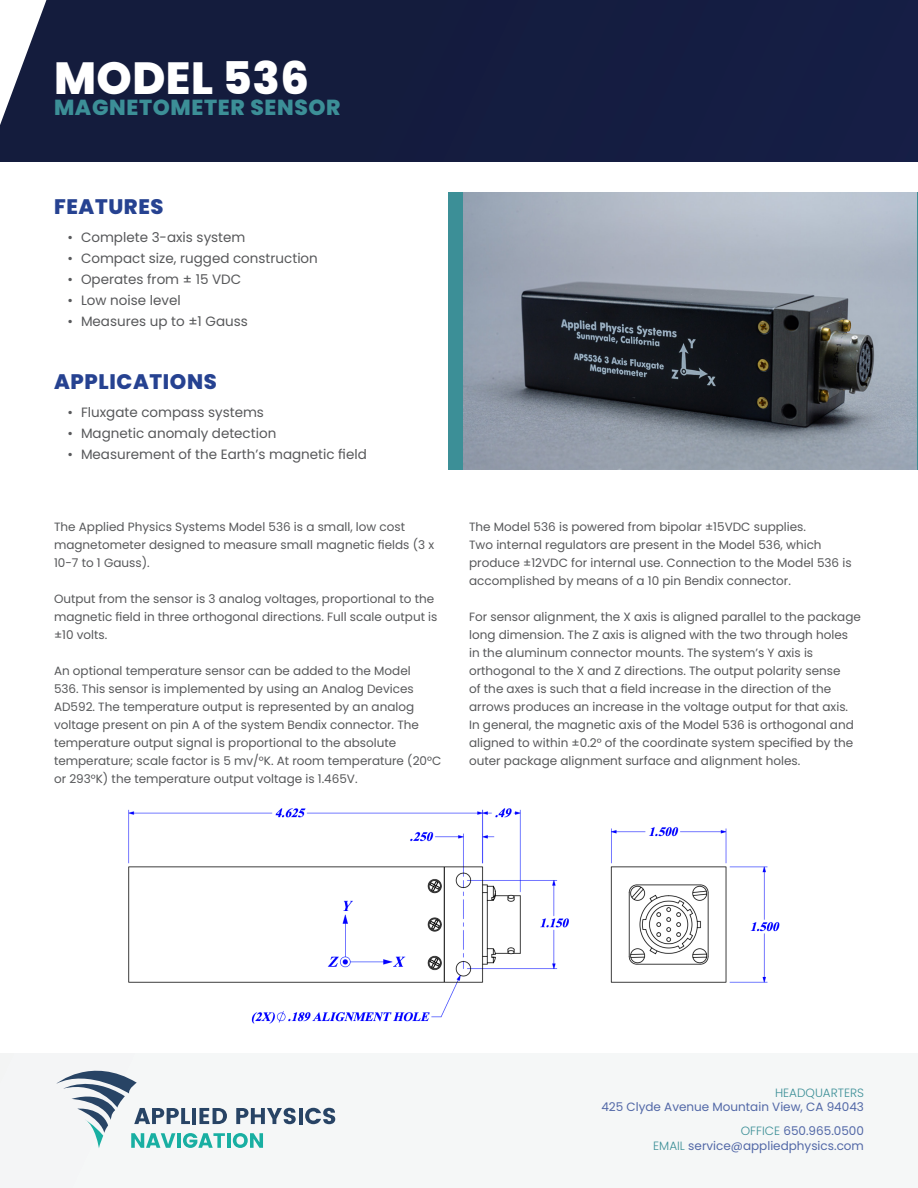
<style>
.page{position:relative;width:918px;height:1188px;background:#fff}
.page>*{position:absolute;margin:0;border:0;box-sizing:border-box;transform-origin:0 0}
.t1{font:800 45px "Poppins";letter-spacing:.01em;color:#fff}
.t2{font:800 21.75px "Poppins";letter-spacing:.03em;color:#3c8f97}
.t3{font:800 21px "Poppins";letter-spacing:.03em;color:#264291}
.t4{font:13.5px "Poppins";color:#57585a}
.t5{font:12px/18px "Poppins";color:#57585a}
.t6{font:12px "Poppins";color:#5268a7}
.t7{font:300 12px "Poppins";color:#3c8f97}
.s1{font-weight:300;color:#3c8f97}
</style>
<div class="page">
<img style="left:128px;top:808px;width:652px;height:216px">
<div style="left:449px;top:192px;width:469px;height:278px;background:#3c8f97"></div>
<img style="left:464px;top:192px;width:453px;height:278px">
<div style="left:0;top:0;width:918px;height:162px;background:#141c3f"></div>
<svg style="left:0;top:0;width:46px;height:125px"></svg>
<div style="left:0;top:1053px;width:918px;height:135px;background:#f5f7f7"></div>
<svg style="left:236px;top:1108px;width:60px;height:16px"></svg>
<hr style="left:299px;top:1108px;width:4px;height:16px;background:#284465">
<svg style="left:305px;top:1108px;width:30px;height:16px"></svg>
<hr style="left:227px;top:1133px;width:4px;height:15px;background:#19afa2">
<svg style="left:233px;top:1133px;width:30px;height:15px"></svg>
<svg style="left:56px;top:1070px;width:171px;height:78px"></svg>
<p class="t1" style="left:54px;top:52px;width:257px">MODEL 536</p>
<p class="t2" style="left:54px;top:95px;width:288px">MAGNETOMETER SENSOR</p>
<p class="t3" style="left:54px;top:195px;width:111px">FEATURES</p>
<p class="t4" style="left:68px;top:229px;width:180px">• Complete 3-axis system</p>
<p class="t4" style="left:68px;top:250px;width:252px">• Compact size, rugged construction</p>
<p class="t4" style="left:68px;top:271px;width:175px">• Operates from ± 15 VDC</p>
<p class="t4" style="left:68px;top:292px;width:115px">• Low noise level</p>
<p class="t4" style="left:68px;top:313px;width:182px">• Measures up to ±1 Gauss</p>
<p class="t3" style="left:54px;top:369px;width:164px">APPLICATIONS</p>
<p class="t4" style="left:68px;top:404px;width:198px">• Fluxgate compass systems</p>
<p class="t4" style="left:68px;top:425px;width:210px">• Magnetic anomaly detection</p>
<p class="t4" style="left:68px;top:446px;width:301px">• Measurement of the Earth’s magnetic field</p>
<p class="t5" style="left:54px;top:518px;width:382px">The Applied Physics Systems Model 536 is a small, low cost magnetometer designed to measure small magnetic fields (3 x<br>10-7 to 1 Gauss).</p>
<p class="t5" style="left:54px;top:590px;width:385px">Output from the sensor is 3 analog voltages, proportional to the magnetic field in three orthogonal directions. Full scale output is ±10 volts.</p>
<p class="t5" style="left:54px;top:662px;width:389px">An optional temperature sensor can be added to the Model<br>536. This sensor is implemented by using an Analog Devices AD592. The temperature output is represented by an analog voltage present on pin A of the system Bendix connector. The temperature output signal is proportional to the absolute temperature; scale factor is 5 mv/°K. At room temperature (20°C or 293°K) the temperature output voltage is 1.465V.</p>
<p class="t5" style="left:469px;top:518px;width:384px">The Model 536 is powered from bipolar ±15VDC supplies.<br>Two internal regulators are present in the Model 536, which produce ±12VDC for internal use. Connection to the Model 536 is accomplished by means of a 10 pin Bendix connector.</p>
<p class="t5" style="left:469px;top:608px;width:393px">For sensor alignment, the X axis is aligned parallel to the package long dimension. The Z axis is aligned with the two through holes in the aluminum connector mounts. The system’s Y axis is orthogonal to the X and Z directions. The output polarity sense<br>of the axes is such that a field increase in the direction of the arrows produces an increase in the voltage output for that axis.<br>In general, the magnetic axis of the Model 536 is orthogonal and aligned to within ±0.2° of the coordinate system specified by the outer package alignment surface and alignment holes.</p>
<p class="t7" style="left:775px;top:1085px;width:90px">HEADQUARTERS</p>
<p class="t6" style="left:601px;top:1100px;width:264px">425 Clyde Avenue Mountain View, CA 94043</p>
<p class="t6" style="left:741px;top:1124px;width:125px"><span class="s1">OFFICE</span> 650.965.0500</p>
<p class="t6" style="left:653px;top:1139px;width:212px"><span class="s1">EMAIL</span> service@appliedphysics.com</p>
</div>
